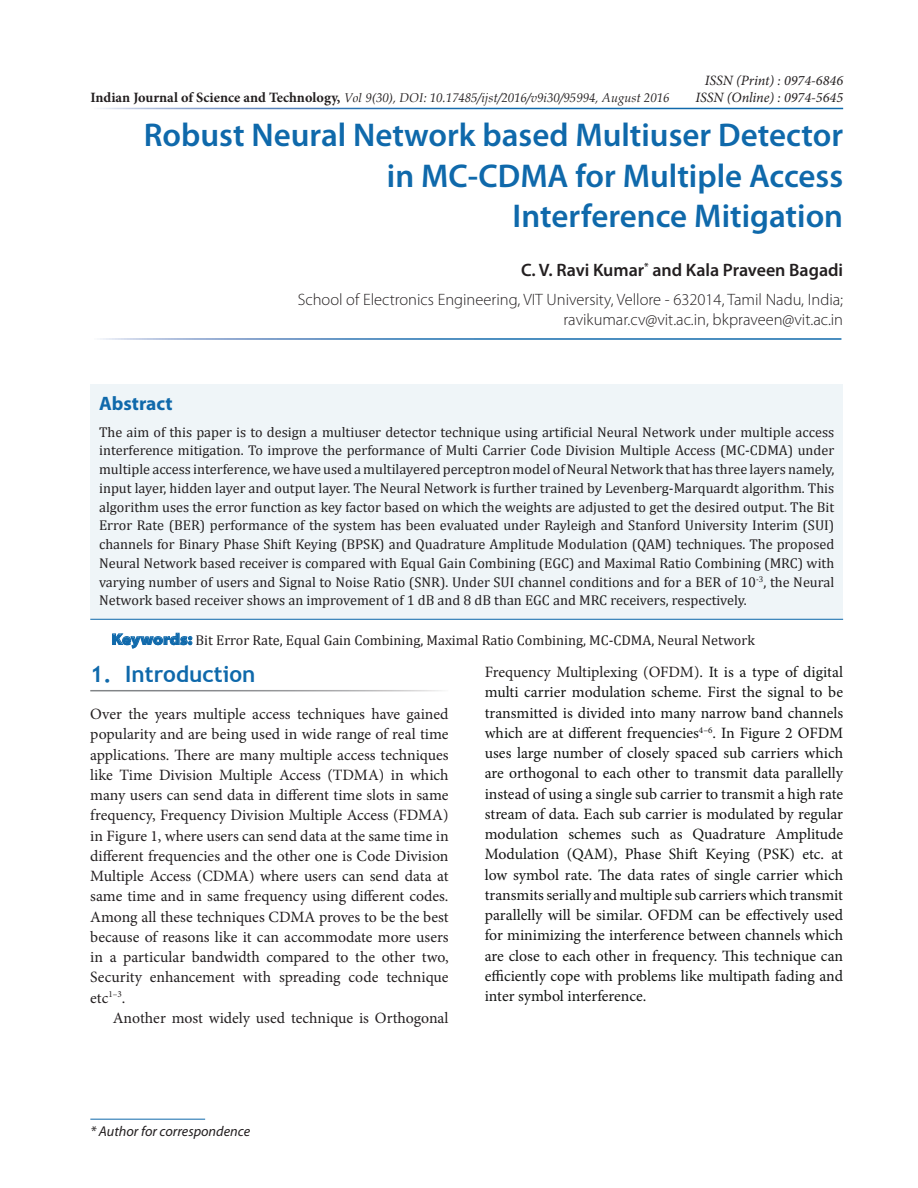
<style>
.page{position:relative;width:918px;height:1188px;background:#fff}
.page>*{position:absolute;margin:0;border:0;box-sizing:border-box;transform-origin:0 0}
.Heading{font:600 33px/40.5px "Myriad Pro";color:#0f69ab;text-align:right}
.Body_Head{font:700 22.5px "Trebuchet MS";color:#0f69ab}
.Abstract_Header{font:700 19.5px "Myriad Pro";color:#0f69ab}
.Authors{font:600 18px "Myriad Pro";color:#231f20}
.Author_Affiliations{font:300 16.5px/19.8px "Myriad Pro";color:#231f20;text-align:right}
.Body_Text_Ind_F{font:15.75px/20.2px "Minion Pro";color:#131413;text-align:justify}
.Body_Text{font:15.75px/20.2px "Minion Pro";color:#231f20;text-align:justify}
.Body_Text_Ind_F-2{font:15.75px "Minion Pro";color:#231f20}
.Abstract_Body{font:14.25px/18.8px "Cambria";color:#231f20;text-align:justify}
.KeywordText{font:14.25px "Cambria";color:#231f20}
.t1{font:italic 14.25px/17.1px "Minion Pro";color:#231f20;text-align:right}
.t2{font:italic 14.25px "Myriad Pro";color:#231f20}
.t3{font:italic 12.75px "Book Antiqua";color:#231f20}
.s1{font-family:"Minion Pro";font-weight:700;font-style:normal;font-size:14.25px}
.s2{font-family:"Myriad Pro";font-weight:900;font-stretch:semi-expanded;font-size:15.75px;color:#0f69ab}
.s3{color:#231f20}
</style>
<div class="page">
<hr style="left:90px;top:1119px;width:115px;height:1px;background:#0f69ab">
<div style="left:90px;top:384px;width:753px;height:235px;background:#eff5f8"></div>
<hr style="left:90px;top:619px;width:753px;height:1px;background:#0f69ab">
<svg style="left:112px;top:633px;width:80px;height:15px"></svg>
<p class="t3" style="left:90px;top:88px;width:581px"><span class="s1">Indian Journal of Science and Technology,</span> Vol 9(30), DOI: 10.17485/ijst/2016/v9i30/95994, August 2016</p>
<p class="t1" style="left:695px;top:71px;width:149px">ISSN (Print) : 0974-6846<br>ISSN (Online) : 0974-5645</p>
<p class="Heading" style="left:144px;top:114px;width:701px">Robust Neural Network based Multiuser Detector in MC-CDMA for Multiple Access<br>Interference Mitigation</p>
<p class="Authors" style="left:521px;top:259px;width:324px">C. V. Ravi Kumar<sup>*</sup> and Kala Praveen Bagadi</p>
<p class="Author_Affiliations" style="left:298px;top:290px;width:547px">School of Electronics Engineering, VIT University, Vellore - 632014, Tamil Nadu, India; ravikumar.cv@vit.ac.in, bkpraveen@vit.ac.in</p>
<p class="Abstract_Header" style="left:99px;top:393px;width:75px">Abstract</p>
<p class="Abstract_Body" style="left:99px;top:422px;width:737px">The aim of this paper is to design a multiuser detector technique using artificial Neural Network under multiple access interference mitigation. To improve the performance of Multi Carrier Code Division Multiple Access (MC-CDMA) under multiple access interference, we have used a multilayered perceptron model of Neural Network that has three layers namely, input layer, hidden layer and output layer. The Neural Network is further trained by Levenberg-Marquardt algorithm. This algorithm uses the error function as key factor based on which the weights are adjusted to get the desired output. The Bit Error Rate (BER) performance of the system has been evaluated under Rayleigh and Stanford University Interim (SUI) channels for Binary Phase Shift Keying (BPSK) and Quadrature Amplitude Modulation (QAM) techniques. The proposed Neural Network based receiver is compared with Equal Gain Combining (EGC) and Maximal Ratio Combining (MRC) with varying number of users and Signal to Noise Ratio (SNR). Under SUI channel conditions and for a BER of 10<sup>-3</sup>, the Neural Network based receiver shows an improvement of 1 dB and 8 dB than EGC and MRC receivers, respectively.</p>
<p class="KeywordText" style="left:112px;top:631px;width:645px"><span class="s2">Keywords:</span> Bit Error Rate, Equal Gain Combining, Maximal Ratio Combining, MC-CDMA, Neural Network</p>
<p class="Body_Head" style="left:90px;top:660px;width:167px">1. Introduction</p>
<p class="Body_Text" style="left:90px;top:704px;width:360px">Over the years multiple access techniques have gained popularity and are being used in wide range of real time applications. There are many multiple access techniques like Time Division Multiple Access (TDMA) in which many users can send data in different time slots in same frequency, Frequency Division Multiple Access (FDMA) in Figure 1, where users can send data at the same time in different frequencies and the other one is Code Division Multiple Access (CDMA) where users can send data at same time and in same frequency using different codes.<br>Among all these techniques CDMA proves to be the best because of reasons like it can accommodate more users in a particular bandwidth compared to the other two, Security enhancement with spreading code technique etc<sup>1–3</sup>.</p>
<p class="Body_Text_Ind_F-2" style="left:113px;top:1007px;width:337px">Another most widely used technique is Orthogonal</p>
<p class="Body_Text_Ind_F" style="left:485px;top:662px;width:360px"><span class="s3">Frequency Multiplexing (OFDM)</span>. It is a type of digital multi carrier modulation scheme. First the signal to be transmitted is divided into many narrow band channels which are at different frequencies<sup>4–6</sup>. In Figure 2 OFDM uses large number of closely spaced sub carriers which are orthogonal to each other to transmit data parallelly instead of using a single sub carrier to transmit a high rate stream of data. Each sub carrier is modulated by regular modulation schemes such as Quadrature Amplitude Modulation (QAM), Phase Shift Keying (PSK) etc. at low symbol rate. The data rates of single carrier which transmits serially and multiple sub carriers which transmit parallelly will be similar. OFDM can be effectively used for minimizing the interference between channels which are close to each other in frequency. This technique can efficiently cope with problems like multipath fading and inter symbol interference.</p>
<p class="t2" style="left:90px;top:1124px;width:161px">* Author for correspondence</p>
</div>
